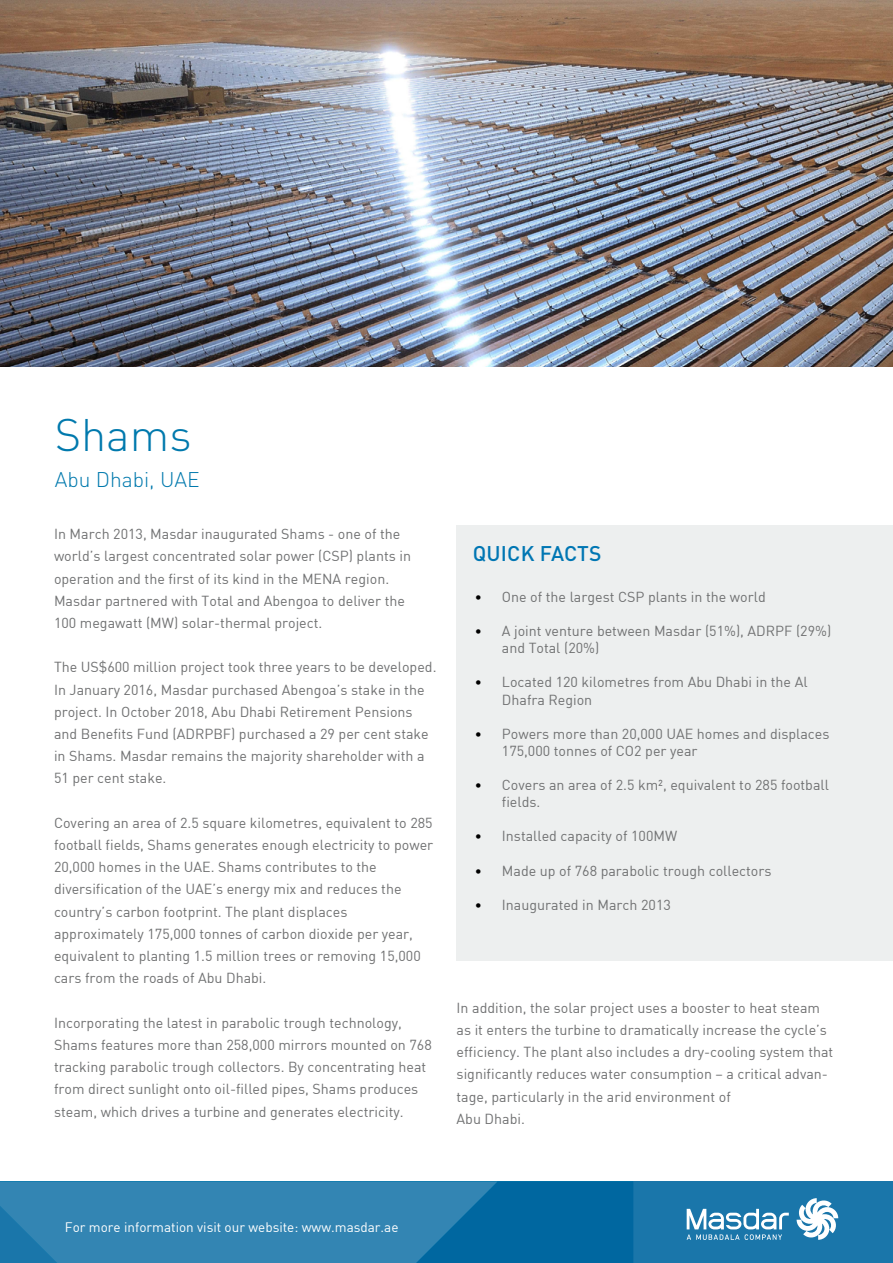
<style>
.page{position:relative;width:893px;height:1263px;background:#fff}
.page>*{position:absolute;margin:0;border:0;box-sizing:border-box;transform-origin:0 0}
.t1{font:300 45px "DIN Pro";color:#0079ad}
.t2{font:300 21px "DIN Pro";color:#0079ad}
.t3{font:500 21px "DIN Pro";letter-spacing:.01em;color:#0076b3}
.t4{font:14.25px/22.2px "DIN";color:#707172}
.t5{font:13.5px "DIN";color:#fff}
.s1{font-size:13.5px;color:#000}
</style>
<div class="page">
<div style="left:633px;top:1181px;width:260px;height:82px;background:#1a76aa"></div>
<svg style="left:0;top:1181px;width:633px;height:82px;background:#237cad"></svg>
<svg style="left:687px;top:1209px;width:102px;height:31px"></svg>
<svg style="left:797px;top:1198px;width:41px;height:42px"></svg>
<div style="left:457px;top:525px;width:436px;height:436px;background:#edefef"></div>
<img style="left:0;top:0;width:893px;height:367px">
<p class="t1" style="left:55px;top:400px;width:138px">Shams</p>
<p class="t2" style="left:55px;top:463px;width:146px">Abu Dhabi, UAE</p>
<p class="t4" style="left:54px;top:523px;width:359px">In March 2013, Masdar inaugurated Shams - one of the world’s largest concentrated solar power (CSP) plants in</p>
<p class="t4" style="left:54px;top:567px;width:337px">operation and the first of its kind in the MENA region.</p>
<p class="t4" style="left:54px;top:589px;width:352px">Masdar partnered with Total and Abengoa to deliver the</p>
<p class="t4" style="left:54px;top:611px;width:270px">100 megawatt (MW) solar-thermal project.</p>
<p class="t4" style="left:54px;top:656px;width:384px">The US$600 million project took three years to be developed.<br>In January 2016, Masdar purchased Abengoa’s stake in the project. In October 2018, Abu Dhabi Retirement Pensions and Benefits Fund (ADRPBF) purchased a 29 per cent stake in Shams. Masdar remains the majority shareholder with a 51 per cent stake.</p>
<p class="t4" style="left:54px;top:811px;width:381px;text-align:justify">Covering an area of 2.5 square kilometres, equivalent to 285 football fields, Shams generates enough electricity to power 20,000 homes in the UAE. Shams contributes to the</p>
<p class="t4" style="left:54px;top:878px;width:349px">diversification of the UAE’s energy mix and reduces the country’s carbon footprint. The plant displaces</p>
<p class="t4" style="left:54px;top:922px;width:368px">approximately 175,000 tonnes of carbon dioxide per year, equivalent to planting 1.5 million trees or removing 15,000 cars from the roads of Abu Dhabi.</p>
<p class="t4" style="left:54px;top:1011px;width:379px">Incorporating the latest in parabolic trough technology, Shams features more than 258,000 mirrors mounted on 768 tracking parabolic trough collectors. By concentrating heat from direct sunlight onto oil-filled pipes, Shams produces steam, which drives a turbine and generates electricity.</p>
<p class="t3" style="left:473px;top:537px;width:130px">QUICK FACTS</p>
<p class="t4" style="left:475px;top:585px;width:292px"><span class="s1">•</span> One of the largest CSP plants in the world</p>
<p class="t4" style="left:502px;top:622px;width:331px;line-height:17.1px;text-indent:-27px"><span class="s1">•</span> A joint venture between Masdar (51%), ADRPF (29%) and Total (20%)</p>
<p class="t4" style="left:502px;top:673px;width:307px;line-height:17.1px;text-indent:-27px"><span class="s1">•</span> Located 120 kilometres from Abu Dhabi in the Al<br>Dhafra Region</p>
<p class="t4" style="left:502px;top:725px;width:329px;line-height:17.1px;text-indent:-27px"><span class="s1">•</span> Powers more than 20,000 UAE homes and displaces<br>175,000 tonnes of CO2 per year</p>
<p class="t4" style="left:502px;top:776px;width:329px;line-height:17.1px;text-indent:-27px"><span class="s1">•</span> Covers an area of 2.5 km², equivalent to 285 football fields.</p>
<p class="t4" style="left:475px;top:825px;width:204px"><span class="s1">•</span> Installed capacity of 100MW</p>
<p class="t4" style="left:475px;top:859px;width:298px"><span class="s1">•</span> Made up of 768 parabolic trough collectors</p>
<p class="t4" style="left:475px;top:893px;width:197px"><span class="s1">•</span> Inaugurated in March 2013</p>
<p class="t4" style="left:457px;top:996px;width:378px">In addition, the solar project uses a booster to heat steam as it enters the turbine to dramatically increase the cycle’s efficiency. The plant also includes a dry-cooling system that significantly reduces water consumption – a critical advan&shy;tage, particularly in the arid environment of</p>
<p class="t4" style="left:457px;top:1107px;width:70px">Abu Dhabi.</p>
<p class="t5" style="left:65px;top:1219px;width:335px">For more information visit our website: www.masdar.ae</p>
</div>
